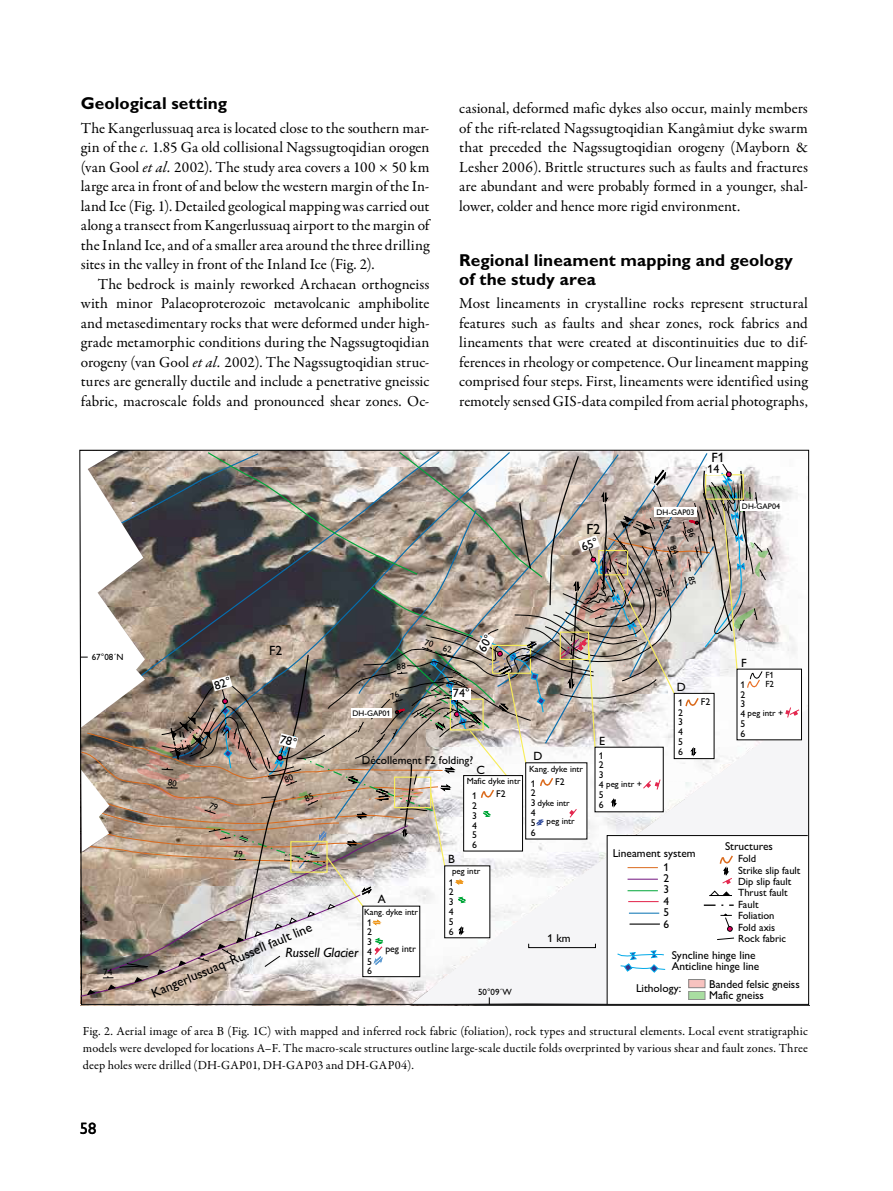
<style>
.page{position:relative;width:893px;height:1191px;background:#fff}
.page>*{position:absolute;margin:0;border:0;box-sizing:border-box;transform-origin:0 0}
.t1{font:700 17.25px/19.5px "Gill Sans Alt One";letter-spacing:.005em;color:#000}
.t2{font:16.5px "Gill Sans Alt One";color:#000}
.t3{font:15.3px/19.5px "Garamond Premr Pro";color:#000;text-align:justify}
.t4{font:14.7px "Gill Sans Alt One";color:#000}
.t5{font:13.5px "Gill Sans Alt One";color:#000}
.t6{font:italic 13.5px "Gill Sans Alt One";color:#000}
.t7{font:12.3px/17.2px "Garamond Premr Pro";letter-spacing:.015em;color:#000;text-align:justify}
.t8{font:12.15px "Gill Sans Alt One";color:#000}
.t9{font:12px "Gill Sans Alt One";color:#000}
.t10{font:11.4px/11.4px "Gill Sans Alt One";color:#000}
.t11{font:10.5px/11.4px "Gill Sans Alt One";color:#000}
.t12{font:9.75px/9.8px "Gill Sans Alt One";color:#000;text-align:justify}
.t13{font:9px/9px "Gill Sans Alt One";color:#000}
.t14{font:8.1px "Gill Sans Alt One";color:#000}
.t15{font:2.1px "Gill Sans Alt One";color:#000}
.t16{font:2.1px "Gill Sans Alt One";color:#cf0025}
.s1{font-style:italic}
.s2{font-size:9.75px}
</style>
<div class="page">
<img style="left:80px;top:451px;width:728px;height:553px">
<p class="t1" style="left:81px;top:93px;width:148px">Geological setting</p>
<p class="t3" style="left:81px;top:118px;width:350px">The Kangerlussuaq area is located close to the southern mar&shy;gin of the <span class="s1">c.</span> 1.85 Ga old collisional Nagssugtoqidian orogen (van Gool <span class="s1">et al.</span> 2002). The study area covers a 100 × 50 km large area in front of and below the western margin of the In&shy;land Ice (Fig. 1). Detailed geological mapping was carried out along a transect from Kangerlussuaq airport to the margin of the Inland Ice, and of a smaller area around the three drilling sites in the valley in front of the Inland Ice (Fig. 2).</p>
<p class="t3" style="left:81px;top:274px;width:350px;text-indent:17px">The bedrock is mainly reworked Archaean orthogneiss with minor Palaeoproterozoic metavolcanic amphibolite and metasedimentary rocks that were deformed under high&shy;grade metamorphic conditions during the Nagssugtoqidian orogeny (van Gool <span class="s1">et al.</span> 2002). The Nagssugtoqidian struc&shy;tures are generally ductile and include a penetrative gneissic fabric, macroscale folds and pronounced shear zones. Oc-</p>
<p class="t3" style="left:459px;top:99px;width:350px">casional, deformed mafic dykes also occur, mainly members of the rift-related Nagssugtoqidian Kangâmiut dyke swarm that preceded the Nagssugtoqidian orogeny (Mayborn &amp; Lesher 2006). Brittle structures such as faults and fractures are abundant and were probably formed in a younger, shal&shy;lower, colder and hence more rigid environment.</p>
<p class="t1" style="left:459px;top:250px;width:335px">Regional lineament mapping and geology of the study area</p>
<p class="t3" style="left:459px;top:294px;width:350px">Most lineaments in crystalline rocks represent structural features such as faults and shear zones, rock fabrics and lineaments that were created at discontinuities due to dif&shy;ferences in rheology or competence. Our lineament mapping comprised four steps. First, lineaments were identified using remotely sensed GIS-data compiled from aerial photographs,</p>
<p class="t4" style="left:586px;top:519px;width:16px">F2</p>
<p class="t14" style="left:656px;top:507px;width:40px">DH-GAP03</p>
<p class="t5" style="left:711px;top:448px;width:15px">F1</p>
<p class="t15" style="left:733px;top:480px;width:2px">(</p>
<p class="t15" style="left:733px;top:481px;width:2px">(</p>
<p class="t15" style="left:733px;top:482px;width:2px">(</p>
<p class="t15" style="left:733px;top:483px;width:2px">(</p>
<p class="t16" style="left:734px;top:483px;width:2px">!</p>
<p class="t15" style="left:733px;top:484px;width:2px">(</p>
<p class="t15" style="left:732px;top:485px;width:2px">(</p>
<p class="t15" style="left:732px;top:486px;width:2px">(</p>
<p class="t15" style="left:732px;top:488px;width:2px">(</p>
<p class="t15" style="left:732px;top:487px;width:2px">(</p>
<p class="t16" style="left:733px;top:488px;width:2px">!</p>
<p class="t16" style="left:733px;top:489px;width:2px">!</p>
<p class="t15" style="left:731px;top:491px;width:2px">(</p>
<p class="t15" style="left:732px;top:490px;width:3px">((</p>
<p class="t16" style="left:732px;top:490px;width:2px">!</p>
<p class="t16" style="left:732px;top:491px;width:2px">!</p>
<p class="t15" style="left:731px;top:492px;width:2px">(</p>
<p class="t16" style="left:732px;top:492px;width:2px">!</p>
<p class="t15" style="left:731px;top:493px;width:2px">(</p>
<p class="t16" style="left:732px;top:493px;width:2px">!</p>
<p class="t15" style="left:731px;top:494px;width:2px">(</p>
<p class="t15" style="left:731px;top:495px;width:2px">(</p>
<p class="t14" style="left:742px;top:501px;width:40px">DH-GAP04</p>
<p class="t13" style="left:92px;top:652px;width:33px">67°08´N</p>
<p class="t5" style="left:269px;top:641px;width:15px">F2</p>
<p class="t9" style="left:741px;top:654px;width:7px">F</p>
<p class="t13" style="left:765px;top:670px;width:10px">F1<br>F2</p>
<p class="t12" style="left:740px;top:679px;width:6px">1<br>2<br>3<br>4<br>5<br>6</p>
<p class="t9" style="left:677px;top:678px;width:10px">D</p>
<p class="t8" style="left:453px;top:684px;width:19px">74°</p>
<p class="t12" style="left:701px;top:697px;width:11px">F2</p>
<p class="t12" style="left:678px;top:697px;width:6px">1<br>2<br>3<br>4<br>5<br>6</p>
<p class="t13" style="left:748px;top:708px;width:37px">peg intr +</p>
<p class="t14" style="left:352px;top:707px;width:40px">DH-GAP01</p>
<p class="t9" style="left:599px;top:733px;width:7px">E</p>
<p class="t12" style="left:599px;top:750px;width:6px">1<br>2<br>3<br>4<br>5<br>6</p>
<p class="t9" style="left:534px;top:748px;width:10px">D</p>
<p class="t10" style="left:362px;top:754px;width:113px">Décollement F2 folding?</p>
<p class="t9" style="left:476px;top:761px;width:10px">C</p>
<p class="t13" style="left:529px;top:764px;width:56px">Kang. dyke intr</p>
<p class="t12" style="left:555px;top:776px;width:11px">F2</p>
<p class="t13" style="left:467px;top:777px;width:55px">Mafic dyke intr</p>
<p class="t12" style="left:531px;top:778px;width:6px">1<br>2</p>
<p class="t12" style="left:531px;top:807px;width:6px">4<br>5<br>6</p>
<p class="t13" style="left:606px;top:779px;width:37px">peg intr +</p>
<p class="t12" style="left:496px;top:788px;width:11px">F2</p>
<p class="t12" style="left:472px;top:791px;width:6px">1<br>2<br>3<br>4<br>5<br>6</p>
<p class="t13" style="left:531px;top:798px;width:40px"><span class="s2">3</span> dyke intr</p>
<p class="t13" style="left:547px;top:816px;width:30px">peg intr</p>
<p class="t10" style="left:725px;top:840px;width:49px">Structures</p>
<p class="t10" style="left:613px;top:847px;width:84px">Lineament system</p>
<p class="t9" style="left:448px;top:850px;width:8px">B</p>
<p class="t11" style="left:738px;top:853px;width:64px">Fold<br>Strike slip fault<br>Dip slip fault<br>Thrust fault<br>Fault<br>Foliation<br>Fold axis<br>Rock fabric</p>
<p class="t10" style="left:709px;top:978px;width:92px">Banded felsic gneiss<br>Mafic gneiss</p>
<p class="t10" style="left:664px;top:861px;width:7px;text-align:justify">1<br>2<br>3<br>4<br>5<br>6</p>
<p class="t13" style="left:452px;top:866px;width:30px">peg intr</p>
<p class="t12" style="left:449px;top:877px;width:6px">1<br>2<br>3<br>4<br>5<br>6</p>
<p class="t9" style="left:378px;top:891px;width:10px">A</p>
<p class="t13" style="left:364px;top:907px;width:56px">Kang. dyke intr</p>
<p class="t12" style="left:367px;top:917px;width:6px">1<br>2<br>3<br>4<br>5<br>6</p>
<p class="t5" style="left:149px;top:985px;width:174px;rotate:-23deg">Kangerlussuaq–Russellfault line</p>
<p class="t10" style="left:547px;top:932px;width:25px">1 km</p>
<p class="t12" style="left:385px;top:943px;width:32px">peg intr</p>
<p class="t6" style="left:286px;top:943px;width:74px">Russell Glacier</p>
<p class="t10" style="left:672px;top:949px;width:89px">Syncline hinge line<br>Anticline hinge line</p>
<p class="t13" style="left:478px;top:987px;width:35px">50°09´W</p>
<p class="t10" style="left:636px;top:982px;width:47px">Lithology:</p>
<p class="t7" style="left:83px;top:1022px;width:726px">Fig. 2. Aerial image of area B (Fig. 1C) with mapped and inferred rock fabric (foliation), rock types and structural elements. Local event stratigraphic models were developed for locations A–F. The macro-scale structures outline large-scale ductile folds overprinted by various shear and fault zones. Three deep holes were drilled (DH-GAP01, DH-GAP03 and DH-GAP04).</p>
<p class="t2" style="left:80px;top:1117px;width:18px">58</p>
</div>
